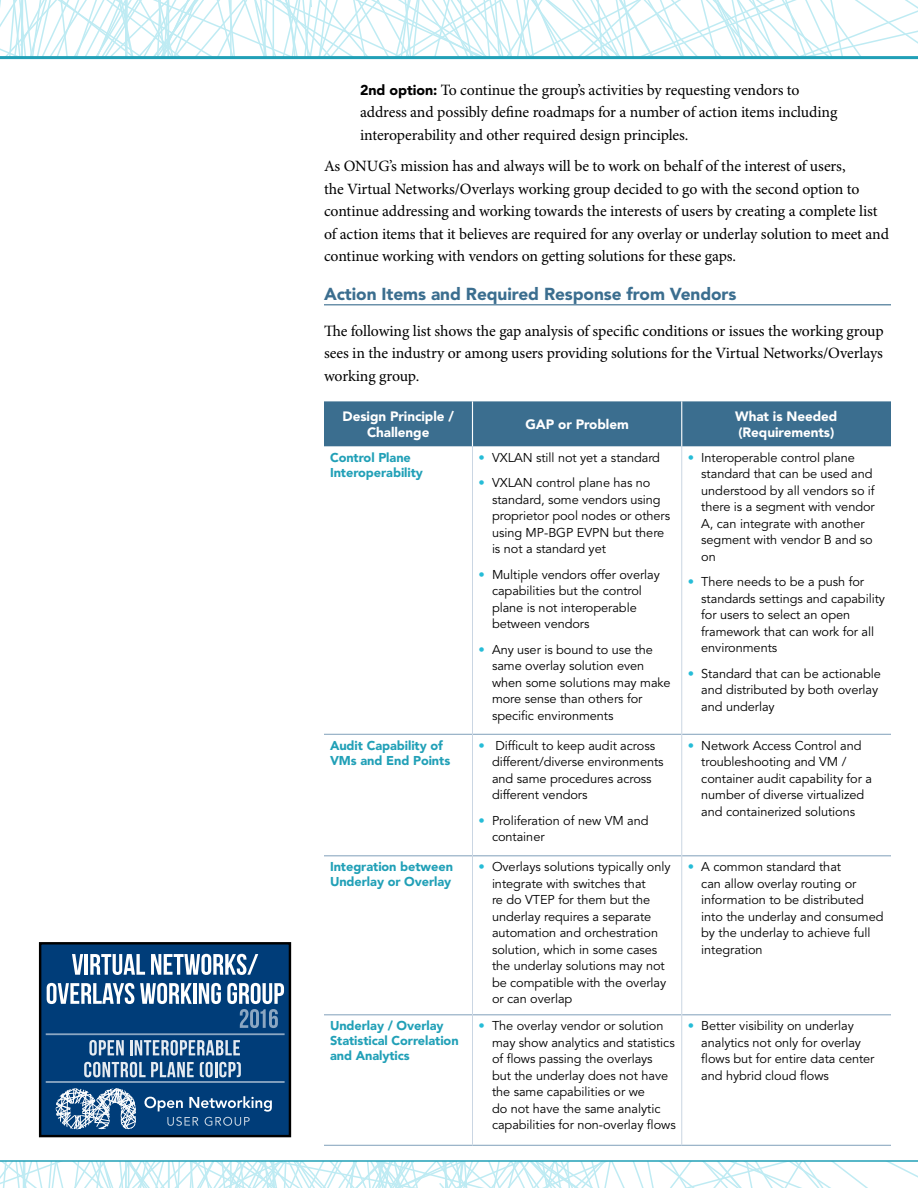
<style>
.page{position:relative;width:918px;height:1188px;background:#fff}
.page>*{position:absolute;margin:0;border:0;box-sizing:border-box;transform-origin:0 0}
.t1{font:900 17.25px "Avenir LT Std";letter-spacing:-.005em;color:#3b6e8f}
.t2{font:15.75px/22.5px "Minion Pro";letter-spacing:-.01em;color:#000}
.t3{font:900 13.5px/16.5px "Avenir LT Std";letter-spacing:-.005em;color:#fff;text-align:center}
.t4{font:12.75px/16.5px "Avenir LT Std";letter-spacing:-.005em;color:#000}
.t5{font:900 12.75px/15px "Avenir LT Std";letter-spacing:-.005em;color:#21a0b7}
.s1{font-family:"Avenir LT Std";font-weight:900;font-size:14.25px}
.s2{color:#26bcd7}
</style>
<div class="page">
<svg style="left:1px;top:0;width:917px;height:56px"></svg>
<svg style="left:1px;top:1162px;width:917px;height:26px"></svg>
<hr style="left:0;top:56px;width:918px;height:3px;background:#21a0b7">
<hr style="left:0;top:1160px;width:918px;height:2px;background:#21a0b7">
<div style="left:40px;top:943px;width:250px;height:193px;background:#003d79"></div>
<div style="left:39px;top:942px;width:252px;height:195px;border:2px solid #000"></div>
<svg style="left:55px;top:1088px;width:81px;height:42px"></svg>
<svg style="left:144px;top:1096px;width:128px;height:30px"></svg>
<svg style="left:72px;top:954px;width:11px;height:21px"></svg>
<hr style="left:85px;top:954px;width:3px;height:21px;background:#fff">
<svg style="left:90px;top:954px;width:55px;height:21px"></svg>
<svg style="left:151px;top:954px;width:107px;height:21px"></svg>
<svg style="left:47px;top:983px;width:87px;height:21px"></svg>
<svg style="left:140px;top:983px;width:52px;height:21px"></svg>
<hr style="left:193px;top:983px;width:4px;height:21px;background:#fff">
<svg style="left:199px;top:983px;width:22px;height:21px"></svg>
<svg style="left:227px;top:983px;width:57px;height:45px"></svg>
<svg style="left:89px;top:1040px;width:35px;height:16px"></svg>
<svg style="left:130px;top:1040px;width:110px;height:16px"></svg>
<svg style="left:84px;top:1062px;width:110px;height:15px"></svg>
<svg style="left:200px;top:1062px;width:41px;height:15px"></svg>
<hr style="left:46px;top:1033px;width:239px;height:2px;background:#fff">
<hr style="left:46px;top:1081px;width:239px;height:2px;background:#fff">
<hr style="left:324px;top:304px;width:567px;height:1px;background:#3b6e8f">
<div style="left:324px;top:401px;width:567px;height:45px;background:#3b6e8f"></div>
<hr style="left:472px;top:401px;width:1px;height:45px;background:#fff">
<hr style="left:681px;top:401px;width:1px;height:45px;background:#fff">
<hr style="left:324px;top:734px;width:148px;height:1px;background:#8eaac2">
<hr style="left:473px;top:734px;width:208px;height:1px;background:#8eaac2">
<hr style="left:682px;top:734px;width:209px;height:1px;background:#8eaac2">
<hr style="left:324px;top:855px;width:148px;height:1px;background:#8eaac2">
<hr style="left:473px;top:855px;width:208px;height:1px;background:#8eaac2">
<hr style="left:682px;top:855px;width:209px;height:1px;background:#8eaac2">
<hr style="left:324px;top:1014px;width:148px;height:1px;background:#8eaac2">
<hr style="left:473px;top:1014px;width:208px;height:1px;background:#8eaac2">
<hr style="left:682px;top:1014px;width:209px;height:1px;background:#8eaac2">
<hr style="left:324px;top:1145px;width:148px;height:1px;background:#8eaac2">
<hr style="left:472px;top:1145px;width:210px;height:1px;background:#8eaac2">
<hr style="left:682px;top:1145px;width:209px;height:1px;background:#8eaac2">
<hr style="left:472px;top:446px;width:1px;height:288px;background:#cad6e3">
<hr style="left:681px;top:446px;width:1px;height:288px;background:#cad6e3">
<hr style="left:472px;top:734px;width:1px;height:122px;background:#cad6e3">
<hr style="left:681px;top:734px;width:1px;height:122px;background:#cad6e3">
<hr style="left:472px;top:856px;width:1px;height:159px;background:#cad6e3">
<hr style="left:681px;top:856px;width:1px;height:159px;background:#cad6e3">
<hr style="left:472px;top:1015px;width:1px;height:130px;background:#cad6e3">
<hr style="left:681px;top:1015px;width:1px;height:130px;background:#cad6e3">
<p class="t2" style="left:360px;top:79px;width:479px"><span class="s1">2nd option:</span> To continue the group’s activities by requesting vendors to address and possibly define roadmaps for a number of action items including interoperability and other required design principles.</p>
<p class="t2" style="left:324px;top:155px;width:567px">As ONUG’s mission has and always will be to work on behalf of the interest of users,<br>the Virtual Networks/Overlays working group decided to go with the second option to continue addressing and working towards the interests of users by creating a complete list of action items that it believes are required for any overlay or underlay solution to meet and continue working with vendors on getting solutions for these gaps.</p>
<h1 class="t1" style="left:324px;top:283px;width:414px">Action Items and Required Response from Vendors</h1>
<p class="t2" style="left:324px;top:320px;width:561px;text-align:justify">The following list shows the gap analysis of specific conditions or issues the working group sees in the industry or among users providing solutions for the Virtual Networks/Overlays working group.</p>
<p class="t3" style="left:343px;top:408px;width:113px">Design Principle /<br>Challenge</p>
<p class="t3" style="left:525px;top:416px;width:105px">GAP or Problem</p>
<p class="t3" style="left:735px;top:408px;width:104px;text-align:left">What is Needed (Requirements)</p>
<p class="t5" style="left:330px;top:450px;width:95px">Control Plane<br>Interoperability</p>
<p class="t4" style="left:478px;top:450px;width:183px"><span class="s2">•</span> VXLAN still not yet a standard</p>
<p class="t4" style="left:492px;top:475px;width:180px;text-indent:-14px"><span class="s2">•</span> VXLAN control plane has no standard, some vendors using proprietor pool nodes or others using MP-BGP EVPN but there is not a standard yet</p>
<p class="t4" style="left:492px;top:567px;width:169px;text-indent:-14px"><span class="s2">•</span> Multiple vendors offer overlay capabilities but the control plane is not interoperable between vendors</p>
<p class="t4" style="left:492px;top:642px;width:180px;text-indent:-14px"><span class="s2">•</span> Any user is bound to use the same overlay solution even when some solutions may make more sense than others for specific environments</p>
<p class="t4" style="left:701px;top:450px;width:175px;text-indent:-14px"><span class="s2">•</span> Interoperable control plane standard that can be used and understood by all vendors so if there is a segment with vendor<br>A, can integrate with another segment with vendor B and so on</p>
<p class="t4" style="left:701px;top:574px;width:185px;text-indent:-14px"><span class="s2">•</span> There needs to be a push for standards settings and capability for users to select an open framework that can work for all environments</p>
<p class="t4" style="left:701px;top:666px;width:181px;text-indent:-14px"><span class="s2">•</span> Standard that can be actionable and distributed by both overlay and underlay</p>
<p class="t5" style="left:330px;top:738px;width:122px">Audit Capability of<br>VMs and End Points</p>
<p class="t4" style="left:492px;top:738px;width:173px;text-indent:-14px"><span class="s2">•</span> Difficult to keep audit across different/diverse environments and same procedures across different vendors</p>
<p class="t4" style="left:492px;top:813px;width:158px;text-indent:-14px"><span class="s2">•</span> Proliferation of new VM and container</p>
<p class="t4" style="left:701px;top:738px;width:172px;text-indent:-14px"><span class="s2">•</span> Network Access Control and troubleshooting and VM / container audit capability for a number of diverse virtualized and containerized solutions</p>
<p class="t5" style="left:330px;top:859px;width:125px">Integration between<br>Underlay or Overlay</p>
<p class="t4" style="left:492px;top:859px;width:180px;text-indent:-14px"><span class="s2">•</span> Overlays solutions typically only integrate with switches that<br>re do VTEP for them but the underlay requires a separate automation and orchestration solution, which in some cases the underlay solutions may not be compatible with the overlay or can overlap</p>
<p class="t4" style="left:701px;top:859px;width:184px;text-indent:-14px"><span class="s2">•</span> A common standard that<br>can allow overlay routing or information to be distributed into the underlay and consumed by the underlay to achieve full integration</p>
<p class="t5" style="left:330px;top:1018px;width:130px">Underlay / Overlay<br>Statistical Correlation and Analytics</p>
<p class="t4" style="left:492px;top:1018px;width:185px;text-indent:-14px"><span class="s2">•</span> The overlay vendor or solution may show analytics and statistics of flows passing the overlays<br>but the underlay does not have the same capabilities or we<br>do not have the same analytic capabilities for non-overlay flows</p>
<p class="t4" style="left:701px;top:1018px;width:175px;text-indent:-14px"><span class="s2">•</span> Better visibility on underlay analytics not only for overlay flows but for entire data center and hybrid cloud flows</p>
</div>
